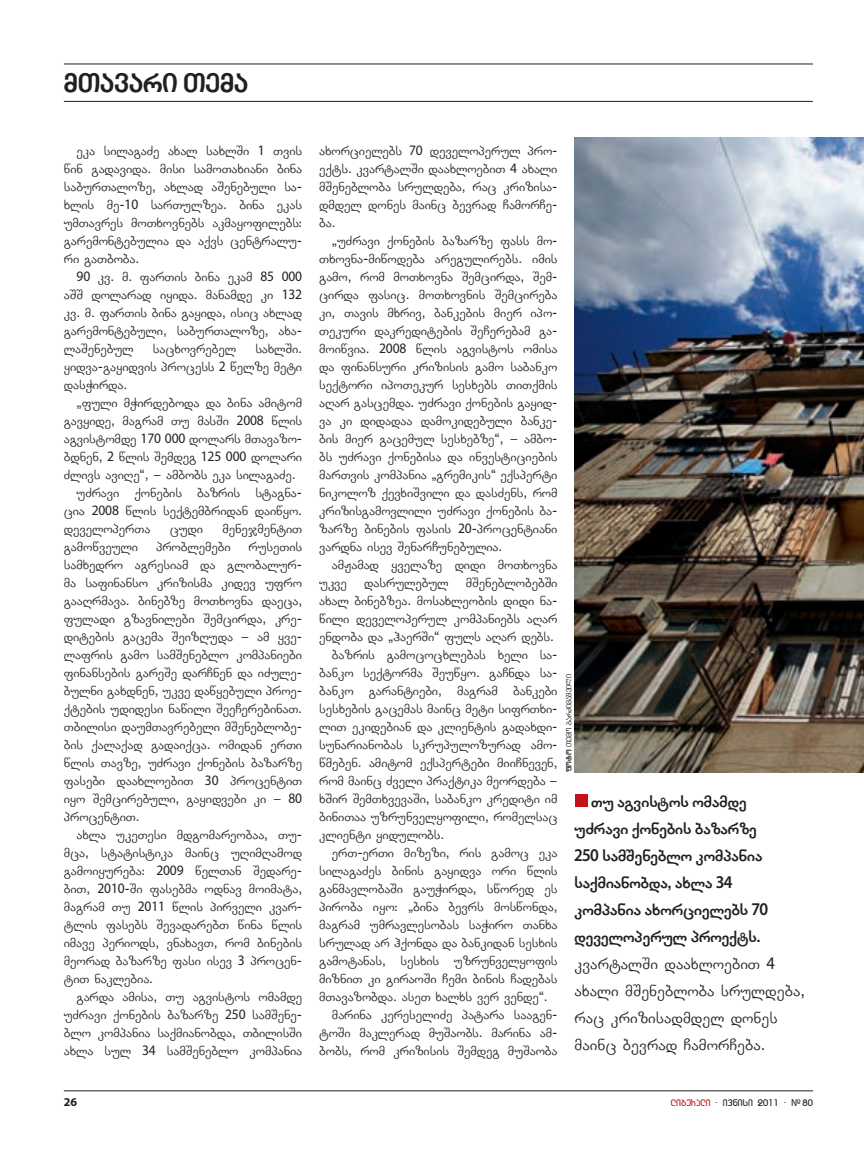
<style>
.page{position:relative;width:864px;height:1153px;background:#fff}
.page>*{position:absolute;margin:0;border:0;box-sizing:border-box;transform-origin:0 0}
.t1{font:700 27px "A Kolkhety M";letter-spacing:-.01em;color:#231f20}
.t2{font:700 16.5px/27px "A Kolkhety N";color:#231f20}
.t3{font:16.5px/27px "A Kolkhety N";color:#231f20}
.t4{font:13.5px/18px "A Kolkhety N";letter-spacing:-.01em;color:#231f20;text-align:justify}
.t5{font:700 12px "Myriad Pro";color:#231f20}
.t6{font:10.5px "Bauhaus Mtavruli Thin A";color:#231f20}
.t7{font:7.5px "A Kolkhety M";color:#231f20}
.s1{font-weight:700}
.s2{color:#c4121a}
.s3{font-family:"Myriad Pro"}
</style>
<div class="page">
<hr style="left:64px;top:64px;width:748px;height:1px;background:#231f20">
<hr style="left:64px;top:101px;width:748px;height:1px;background:#231f20">
<img style="left:574px;top:137px;width:289px;height:635px">
<div style="left:574px;top:793px;width:13px;height:13px;background:#c4121a"></div>
<hr style="left:64px;top:1090px;width:748px;height:1px;background:#231f20">
<h1 class="t1" style="left:64px;top:70px;width:186px">MTAVARI TEMA</h1>
<p class="t4" style="left:64px;top:142px;width:240px;text-indent:13px">EKA SILAGAZE AXAL SAXLSI 1 TVIS WIN GADAVIDA. MISI SAMOTAXIANI BINA SABURTALOZE, AXLAD ASENEBULI SA-XLIS ME-10 SARTULZEA. BINA EKAS UMTAVRES MOTXOVNEBS AKMAYOFILEBS:<br>GAREMONTEBULIA DA AQVS CENTRALU-RI GATBOBA.</p>
<p class="t4" style="left:64px;top:268px;width:240px;text-indent:13px">90 KV. M. FARTIS BINA EKAM 85 000<br>ASS DOLARAD IYIDA. MANAMDE KI 132<br>KV. M. FARTIS BINA GAYIDA, ISIC AXLAD GAREMONTEBULI, SABURTALOZE, AXA-LASENEBUL</p>
<p class="t4" style="left:64px;top:340px;width:240px;text-indent:191px">SAXLSI.<br>YIDVA-GAYIDVIS PROCESS 2 WELZE METI DASWIRDA.</p>
<p class="t4" style="left:77px;top:394px;width:227px">`FULI MWIRDEBODA DA BINA AMITOM</p>
<p class="t4" style="left:64px;top:412px;width:240px">GAVYIDE, MAGRAM TU MASSI 2008 WLIS</p>
<p class="t4" style="left:64px;top:430px;width:240px">AGVISTOMDE 170 000 DOLARS MTAVAZO-</p>
<p class="t4" style="left:64px;top:448px;width:240px">BDNEN, 2 WLIS SEMDEG 125 000 DOLARI</p>
<p class="t4" style="left:64px;top:466px;width:233px">ZLIVS AVIRE~, _ AMBOBS EKA SILAGAZE.</p>
<p class="t4" style="left:77px;top:484px;width:227px">UZRAVI QONEBIS BAZRIS STAGNA-</p>
<p class="t4" style="left:64px;top:502px;width:240px">CIA 2008 WLIS SEQTEMBRIDAN DAIWYO.</p>
<p class="t4" style="left:64px;top:520px;width:88px">DEVELOPERTA</p>
<p class="t4" style="left:170px;top:520px;width:35px">CUDI</p>
<p class="t4" style="left:222px;top:520px;width:81px">MENEJMENTIT</p>
<p class="t4" style="left:64px;top:538px;width:76px">GAMOWVEULI</p>
<p class="t4" style="left:156px;top:538px;width:76px">PROBLEMEBI</p>
<p class="t4" style="left:153px;top:340px;width:85px">SACXOVREBEL</p>
<p class="t4" style="left:64px;top:538px;width:240px;text-indent:185px">RUSETIS SAMXEDRO AGRESIAM DA GLOBALUR-MA SAFINANSO KRIZISMA KIDEV UFRO GAARRMAVA. BINEBZE MOTXOVNA DAECA, FULADI GZAVNILEBI SEMCIRDA, KRE-DITEBIS GACEMA SEIZRUDA _ AM YVE-LAFRIS GAMO SAMSENEBLO KOMPANIEBI FINANSEBIS GARESE DARCNEN DA IZULE-BULNI GAXDNEN, UKVE DAWYEBULI PROE-QTEBIS UDIDESI NAWILI SEECEREBINAT.<br>TBILISI DAUMTAVREBELI MSENEBLOBE-BIS QALAQAD GADAIQCA. OMIDAN ERTI WLIS TAVZE, UZRAVI QONEBIS BAZARZE FASEBI DAAXLOEBIT 30 PROCENTIT IYO SEMCIREBULI, GAYIDVEBI KI _ 80<br>PROCENTIT.</p>
<p class="t4" style="left:64px;top:826px;width:240px;text-indent:13px">AXLA UKETESI MDGOMAREOBAA, TU-MCA, STATISTIKA MAINC URIMRAMOD GAMOIYUREBA: 2009 WELTAN SEDARE-BIT, 2010-SI FASEBMA ODNAV MOIMATA, MAGRAM TU 2011 WLIS PIRVELI KVAR-TLIS FASEBS SEVADAREBT WINA WLIS IMAVE PERIODS, VNAXAVT, ROM BINEBIS MEORAD BAZARZE FASI ISEV 3 PROCEN-TIT NAKLEBIA.</p>
<p class="t4" style="left:64px;top:988px;width:240px;text-indent:13px">GARDA AMISA, TU AGVISTOS OMAMDE UZRAVI QONEBIS BAZARZE 250 SAMSENE-BLO KOMPANIA SAQMIANOBDA, TBILISSI AXLA SUL 34 SAMSENEBLO KOMPANIA</p>
<p class="t4" style="left:319px;top:142px;width:240px">AXORCIELEBS 70 DEVELOPERUL PRO-EQTS. KVARTALSI DAAXLOEBIT 4 AXALI MSENEBLOBA SRULDEBA, RAC KRIZISA-DMDEL DONES MAINC BEVRAD CAMORCE-BA.</p>
<p class="t4" style="left:319px;top:232px;width:240px;text-indent:13px">`UZRAVI QONEBIS BAZARZE FASS MO-TXOVNA-MIWODEBA AREGULIREBS. IMIS GAMO, ROM MOTXOVNA SEMCIRDA, SEM-CIRDA FASIC. MOTXOVNIS SEMCIREBA KI, TAVIS MXRIV, BANKEBIS MIER IPO-TEKURI DAKREDITEBIS SECEREBAM GA-MOIWVIA. 2008 WLIS AGVISTOS OMISA DA FINANSURI KRIZISIS GAMO SABANKO SEQTORI IPOTEKUR SESXEBS TITQMIS ARAR GASCEMDA. UZRAVI QONEBIS GAYID-VA KI DIDADAA DAMOKIDEBULI BANKE-BIS MIER GACEMUL SESXEBZE~, _ AMBO-BS UZRAVI QONEBISA DA INVESTICIEBIS MARTVIS KOMPANIA `GREMIKIS~ EQSPERTI NIKOLOZ QEVXISVILI DA DASZENS, ROM KRIZISGAMOVLILI UZRAVI QONEBIS BA-ZARZE BINEBIS FASIS 20-PROCENTIANI VARDNA ISEV SENARCUNEBULIA.</p>
<p class="t4" style="left:319px;top:556px;width:240px;text-indent:13px">AMJAMAD YVELAZE DIDI MOTXOVNA<br>UKVE</p>
<p class="t4" style="left:364px;top:574px;width:86px">DASRULEBUL</p>
<p class="t4" style="left:465px;top:574px;width:93px">MSENEBLOBEBSI</p>
<p class="t4" style="left:319px;top:592px;width:240px">AXAL BINEBZEA. MOSAXLEOBIS DIDI NA-</p>
<p class="t4" style="left:319px;top:610px;width:240px">WILI DEVELOPERUL KOMPANIEBS ARAR</p>
<p class="t4" style="left:319px;top:628px;width:236px">ENDOBA DA `HAERSI~ FULS ARAR DEBS.</p>
<p class="t4" style="left:332px;top:646px;width:227px">BAZRIS GAMOCOCXLEBAS XELI SA-</p>
<p class="t4" style="left:319px;top:664px;width:240px">BANKO SEQTORMA SEUWYO. GACNDA SA-</p>
<p class="t4" style="left:319px;top:682px;width:240px">BANKO GARANTIEBI, MAGRAM BANKEBI</p>
<p class="t4" style="left:319px;top:700px;width:240px">SESXEBIS GACEMAS MAINC METI SIFRTXI-</p>
<p class="t4" style="left:319px;top:718px;width:240px">LIT EKIDEBIAN DA KLIENTIS GADAXDI-</p>
<p class="t4" style="left:319px;top:736px;width:240px">SUNARIANOBAS SKRUPULOZURAD AMO-</p>
<p class="t4" style="left:319px;top:754px;width:240px">WMEBEN. AMITOM EQSPERTEBI MIICNEVEN,</p>
<p class="t4" style="left:319px;top:772px;width:240px">ROM MAINC ZVELI PRAQTIKA MEORDEBA _</p>
<p class="t4" style="left:319px;top:790px;width:240px">XSIR SEMTXVEVASI, SABANKO KREDITI IM</p>
<p class="t4" style="left:319px;top:808px;width:240px">BINITAA UZRUNVELYOFILI, ROMELSAC</p>
<p class="t4" style="left:319px;top:826px;width:127px">KLIENTI YIDULOBS.</p>
<p class="t4" style="left:332px;top:844px;width:227px">ERT-ERTI MIZEZI, RIS GAMOC EKA</p>
<p class="t4" style="left:319px;top:862px;width:240px">SILAGAZES BINIS GAYIDVA ORI WLIS</p>
<p class="t4" style="left:319px;top:880px;width:240px">GANMAVLOBASI GAUWIRDA, SWORED ES</p>
<p class="t4" style="left:319px;top:898px;width:240px">PIROBA IYO: `BINA BEVRS MOSWONDA,</p>
<p class="t4" style="left:319px;top:916px;width:240px">MAGRAM UMRAVLESOBAS SAWIRO TANXA</p>
<p class="t4" style="left:319px;top:934px;width:240px">SRULAD AR HQONDA DA BANKIDAN SESXIS</p>
<p class="t4" style="left:319px;top:952px;width:240px">GAMOTANAS, SESXIS UZRUNVELYOFIS</p>
<p class="t4" style="left:319px;top:970px;width:240px">MIZNIT KI GIRAOSI CEMI BINIS CADEBAS</p>
<p class="t4" style="left:319px;top:988px;width:230px">MTAVAZOBDA. ASET XALXS VER VENDE~.</p>
<p class="t4" style="left:332px;top:1006px;width:227px">MARINA KERESELIZE PATARA SAAGEN-</p>
<p class="t4" style="left:319px;top:1024px;width:240px">TOSI MAKLERAD MUSAOBS. MARINA AM-</p>
<p class="t4" style="left:319px;top:1042px;width:240px">BOBS, ROM KRIZISIS SEMDEG MUSAOBA</p>
<p class="t7" style="left:565px;top:772px;width:100px;rotate:-90deg"><span class="s1">FOTO</span> Temo barZimaSvili</p>
<p class="t2" style="left:574px;top:789px;width:195px;text-indent:17px">TU AGVISTOS OMAMDE<br>UZRAVI QONEBIS BAZARZE<br>250 SAMSENEBLO KOMPANIA<br>SAQMIANOBDA, AXLA 34<br>KOMPANIA AXORCIELEBS 70<br>DEVELOPERUL PROEQTS.</p>
<p class="t3" style="left:574px;top:951px;width:232px">KVARTALSI DAAXLOEBIT 4<br>AXALI MSENEBLOBA SRULDEBA,<br>RAC KRIZISADMDEL DONES<br>MAINC BEVRAD CAMORCEBA.</p>
<p class="t5" style="left:64px;top:1094px;width:15px">26</p>
<p class="t6" style="left:670px;top:1097px;width:143px"><span class="s2">LIBERALI</span> . IVNISI 2011 . <span class="s3">№</span> 80</p>
</div>
